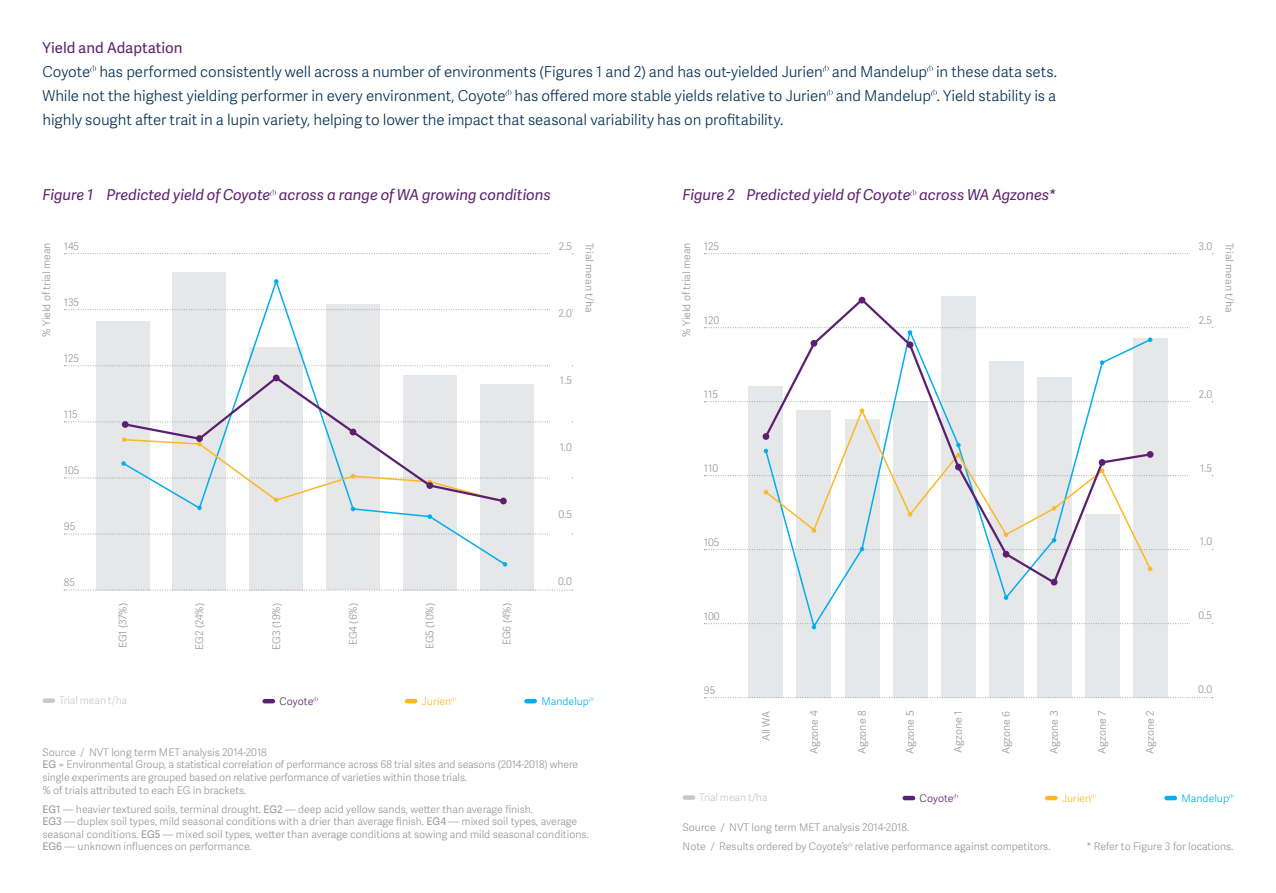
<style>
.page{position:relative;width:1276px;height:893px;background:#fff}
.page>*{position:absolute;margin:0;border:0;box-sizing:border-box;transform-origin:0 0}
.t1{font:300 15px/24px "Adelle Sans";letter-spacing:-.005em;color:#002e54}
.t2{font:italic 15px "Adelle Sans";letter-spacing:-.005em;color:#5c1e70}
.t3{font:300 10.5px/12.6px "Adelle Sans";color:#939598}
.t4{font:300 10.5px "Adelle Sans";letter-spacing:-.01em;color:#c7c8ca}
.t5{font:300 10.5px "Adelle Sans";color:#00aeef}
.t6{font:300 10.5px "Adelle Sans";letter-spacing:.005em;color:#5c1e70}
.t7{font:300 10.5px "Adelle Sans";color:#fcb825}
.s1{font-weight:400;color:#5c1e70}
.s2{font-weight:400}
</style>
<div class="page">
<svg style="left:90px;top:65px;width:6px;height:7px"></svg>
<svg style="left:823px;top:65px;width:5px;height:7px"></svg>
<svg style="left:927px;top:65px;width:6px;height:7px"></svg>
<svg style="left:505px;top:89px;width:6px;height:7px"></svg>
<svg style="left:827px;top:89px;width:5px;height:7px"></svg>
<svg style="left:931px;top:89px;width:6px;height:7px"></svg>
<svg style="left:270px;top:189px;width:6px;height:8px"></svg>
<svg style="left:910px;top:189px;width:6px;height:8px"></svg>
<div style="left:749px;top:386px;width:34px;height:312px;background:#e6e7e9"></div>
<div style="left:797px;top:411px;width:34px;height:287px;background:#e6e7e9"></div>
<div style="left:845px;top:420px;width:34px;height:278px;background:#e6e7e9"></div>
<div style="left:893px;top:402px;width:34px;height:296px;background:#e6e7e9"></div>
<div style="left:941px;top:297px;width:34px;height:401px;background:#e6e7e9"></div>
<div style="left:989px;top:361px;width:34px;height:337px;background:#e6e7e9"></div>
<div style="left:1037px;top:378px;width:34px;height:320px;background:#e6e7e9"></div>
<div style="left:1085px;top:514px;width:34px;height:184px;background:#e6e7e9"></div>
<div style="left:1133px;top:339px;width:34px;height:359px;background:#e6e7e9"></div>
<div style="left:96px;top:321px;width:53px;height:269px;background:#e6e7e9"></div>
<div style="left:326px;top:305px;width:54px;height:285px;background:#e6e7e9"></div>
<div style="left:250px;top:347px;width:53px;height:243px;background:#e6e7e9"></div>
<div style="left:173px;top:272px;width:53px;height:318px;background:#e6e7e9"></div>
<div style="left:403px;top:375px;width:53px;height:215px;background:#e6e7e9"></div>
<div style="left:480px;top:384px;width:53px;height:206px;background:#e6e7e9"></div>
<svg style="left:64px;top:253px;width:509px;height:1px"></svg>
<svg style="left:64px;top:309px;width:509px;height:1px"></svg>
<svg style="left:64px;top:365px;width:509px;height:1px"></svg>
<svg style="left:64px;top:421px;width:509px;height:1px"></svg>
<svg style="left:64px;top:534px;width:509px;height:1px"></svg>
<svg style="left:64px;top:590px;width:509px;height:1px"></svg>
<svg style="left:704px;top:253px;width:486px;height:1px"></svg>
<svg style="left:704px;top:401px;width:486px;height:1px"></svg>
<svg style="left:704px;top:697px;width:508px;height:1px"></svg>
<div style="left:45px;top:698px;width:8px;height:5px;background:#c7c8ca"></div>
<svg style="left:265px;top:699px;width:8px;height:4px"></svg>
<svg style="left:313px;top:697px;width:5px;height:5px"></svg>
<svg style="left:407px;top:699px;width:8px;height:4px"></svg>
<svg style="left:451px;top:697px;width:4px;height:5px"></svg>
<svg style="left:526px;top:699px;width:9px;height:4px"></svg>
<svg style="left:589px;top:697px;width:4px;height:5px"></svg>
<div style="left:685px;top:795px;width:8px;height:5px;background:#c7c8ca"></div>
<svg style="left:904px;top:796px;width:9px;height:4px"></svg>
<svg style="left:953px;top:794px;width:5px;height:5px"></svg>
<svg style="left:1047px;top:796px;width:8px;height:4px"></svg>
<svg style="left:1091px;top:794px;width:4px;height:5px"></svg>
<svg style="left:1166px;top:796px;width:9px;height:4px"></svg>
<svg style="left:1229px;top:794px;width:4px;height:5px"></svg>
<svg style="left:848px;top:843px;width:4px;height:4px"></svg>
<div style="left:550px;top:243px;width:22px;height:346px;background:#fff"></div>
<svg style="left:122px;top:277px;width:385px;height:289px"></svg>
<svg style="left:503px;top:562px;width:4px;height:5px"></svg>
<svg style="left:274px;top:279px;width:4px;height:5px"></svg>
<svg style="left:796px;top:586px;width:324px;height:44px"></svg>
<svg style="left:704px;top:623px;width:486px;height:6px"></svg>
<svg style="left:704px;top:327px;width:486px;height:15px"></svg>
<svg style="left:1004px;top:595px;width:4px;height:5px"></svg>
<svg style="left:123px;top:375px;width:383px;height:54px"></svg>
<div style="left:122px;top:421px;width:7px;height:7px;background:#5c1e70;border-radius:50%"></div>
<div style="left:273px;top:375px;width:7px;height:6px;background:#5c1e70;border-radius:50%"></div>
<svg style="left:64px;top:429px;width:509px;height:90px"></svg>
<div style="left:426px;top:482px;width:7px;height:7px;background:#5c1e70;border-radius:50%"></div>
<svg style="left:704px;top:528px;width:486px;height:23px"></svg>
<svg style="left:704px;top:468px;width:486px;height:8px"></svg>
<svg style="left:763px;top:297px;width:389px;height:289px"></svg>
<div style="left:762px;top:433px;width:7px;height:7px;background:#5c1e70;border-radius:50%"></div>
<div style="left:1146px;top:451px;width:7px;height:7px;background:#5c1e70;border-radius:50%"></div>
<div style="left:810px;top:340px;width:7px;height:7px;background:#5c1e70;border-radius:50%"></div>
<div style="left:858px;top:297px;width:7px;height:7px;background:#5c1e70;border-radius:50%"></div>
<div style="left:906px;top:341px;width:7px;height:7px;background:#5c1e70;border-radius:50%"></div>
<div style="left:955px;top:464px;width:7px;height:6px;background:#5c1e70;border-radius:50%"></div>
<div style="left:1002px;top:551px;width:7px;height:7px;background:#5c1e70;border-radius:50%"></div>
<div style="left:1050px;top:579px;width:7px;height:6px;background:#5c1e70;border-radius:50%"></div>
<div style="left:1098px;top:459px;width:7px;height:7px;background:#5c1e70;border-radius:50%"></div>
<p class="t1" style="left:43px;top:36px;width:1016px"><span class="s1">Yield and Adaptation<br></span>Coyote has performed consistently well across a number of environments (Figures 1 and 2) and has out-yielded Jurien and Mandelup in these data sets.<br>While not the highest yielding performer in every environment, Coyote has offered more stable yields relative to Jurien and Mandelup . Yield stability is a highly sought after trait in a lupin variety, helping to lower the impact that seasonal variability has on profitability.</p>
<p class="t2" style="left:43px;top:184px;width:510px">Figure 1 Predicted yield of Coyote across a range of WA growing conditions</p>
<p class="t2" style="left:682px;top:184px;width:375px">Figure 2 Predicted yield of Coyote across WA Agzones*</p>
<p class="t3" style="left:64px;top:240px;width:17px">145</p>
<p class="t3" style="left:559px;top:240px;width:15px">2.5</p>
<p class="t3" style="left:704px;top:240px;width:17px">125</p>
<p class="t3" style="left:1198px;top:240px;width:15px">3.0</p>
<p class="t3" style="left:596px;top:243px;width:71px;rotate:90deg">Trial mean t/ha</p>
<p class="t3" style="left:1236px;top:243px;width:71px;rotate:90deg">Trial mean t/ha</p>
<p class="t3" style="left:40px;top:337px;width:96px;rotate:-90deg">% Yield of trial mean</p>
<p class="t3" style="left:680px;top:337px;width:96px;rotate:-90deg">% Yield of trial mean</p>
<p class="t3" style="left:64px;top:296px;width:17px">135</p>
<p class="t3" style="left:558px;top:307px;width:15px">2.0</p>
<p class="t3" style="left:1199px;top:314px;width:15px">2.5</p>
<p class="t3" style="left:704px;top:314px;width:17px">120</p>
<p class="t3" style="left:64px;top:352px;width:17px">125</p>
<p class="t3" style="left:64px;top:408px;width:16px">115</p>
<p class="t3" style="left:64px;top:464px;width:17px">105</p>
<p class="t3" style="left:64px;top:520px;width:13px">95</p>
<p class="t3" style="left:64px;top:576px;width:13px">85</p>
<p class="t3" style="left:116px;top:648px;width:47px;rotate:-90deg">EG1 (37%)</p>
<p class="t3" style="left:193px;top:650px;width:48px;rotate:-90deg">EG2 (24%)</p>
<p class="t3" style="left:270px;top:650px;width:48px;rotate:-90deg">EG3 (19%)</p>
<p class="t3" style="left:346px;top:645px;width:44px;rotate:-90deg">EG4 (6%)</p>
<p class="t3" style="left:423px;top:649px;width:48px;rotate:-90deg">EG5 (10%)</p>
<p class="t3" style="left:500px;top:645px;width:44px;rotate:-90deg">EG6 (4%)</p>
<p class="t3" style="left:560px;top:374px;width:14px">1.5</p>
<p class="t3" style="left:560px;top:441px;width:14px">1.0</p>
<p class="t3" style="left:558px;top:508px;width:15px">0.5</p>
<p class="t3" style="left:558px;top:575px;width:15px">0.0</p>
<p class="t4" style="left:59px;top:693px;width:70px">Trial mean t/ha</p>
<p class="t6" style="left:279px;top:694px;width:36px">Coyote</p>
<p class="t7" style="left:422px;top:694px;width:31px">Jurien</p>
<p class="t5" style="left:541px;top:694px;width:49px">Mandelup</p>
<p class="t3" style="left:43px;top:745px;width:537px">Source / NVT long term MET analysis 2014-2018<br><span class="s2">EG</span> = Environmental Group, a statistical correlation of performance across 68 trial sites and seasons (2014-2018) where single experiments are grouped based on relative performance of varieties within those trials.<br>% of trials attributed to each EG in brackets.</p>
<p class="t3" style="left:43px;top:802px;width:548px"><span class="s2">EG1</span> — heavier textured soils, terminal drought. <span class="s2">EG2</span> — deep acid yellow sands, wetter than average finish.<br><span class="s2">EG3</span> — duplex soil types, mild seasonal conditions with a drier than average finish. <span class="s2">EG4</span> — mixed soil types, average seasonal conditions. <span class="s2">EG5</span> — mixed soil types, wetter than average conditions at sowing and mild seasonal conditions.<br><span class="s2">EG6</span> — unknown influences on performance.</p>
<p class="t3" style="left:704px;top:388px;width:16px">115</p>
<p class="t3" style="left:1198px;top:387px;width:15px">2.0</p>
<p class="t3" style="left:704px;top:462px;width:16px">110</p>
<p class="t3" style="left:1200px;top:461px;width:14px">1.5</p>
<p class="t3" style="left:704px;top:536px;width:17px">105</p>
<p class="t3" style="left:1200px;top:535px;width:14px">1.0</p>
<p class="t3" style="left:704px;top:610px;width:17px">100</p>
<p class="t3" style="left:1198px;top:609px;width:15px">0.5</p>
<p class="t3" style="left:704px;top:684px;width:13px">95</p>
<p class="t3" style="left:1198px;top:682px;width:15px">0.0</p>
<p class="t3" style="left:759px;top:741px;width:32px;rotate:-90deg">All WA</p>
<p class="t3" style="left:807px;top:754px;width:45px;rotate:-90deg">Agzone 4</p>
<p class="t3" style="left:855px;top:754px;width:45px;rotate:-90deg">Agzone 8</p>
<p class="t3" style="left:903px;top:754px;width:45px;rotate:-90deg">Agzone 5</p>
<p class="t3" style="left:951px;top:753px;width:44px;rotate:-90deg">Agzone 1</p>
<p class="t3" style="left:999px;top:754px;width:45px;rotate:-90deg">Agzone 6</p>
<p class="t3" style="left:1047px;top:754px;width:45px;rotate:-90deg">Agzone 3</p>
<p class="t3" style="left:1095px;top:754px;width:45px;rotate:-90deg">Agzone 7</p>
<p class="t3" style="left:1143px;top:754px;width:45px;rotate:-90deg">Agzone 2</p>
<p class="t4" style="left:699px;top:790px;width:70px">Trial mean t/ha</p>
<p class="t6" style="left:919px;top:790px;width:36px">Coyote</p>
<p class="t7" style="left:1062px;top:790px;width:31px">Jurien</p>
<p class="t5" style="left:1181px;top:790px;width:49px">Mandelup</p>
<p class="t3" style="left:682px;top:821px;width:228px">Source / NVT long term MET analysis 2014-2018.</p>
<p class="t3" style="left:682px;top:840px;width:369px">Note / Results ordered by Coyote’s relative performance against competitors.</p>
<p class="t3" style="left:1086px;top:840px;width:148px">* Refer to Figure 3 for locations.</p>
</div>
